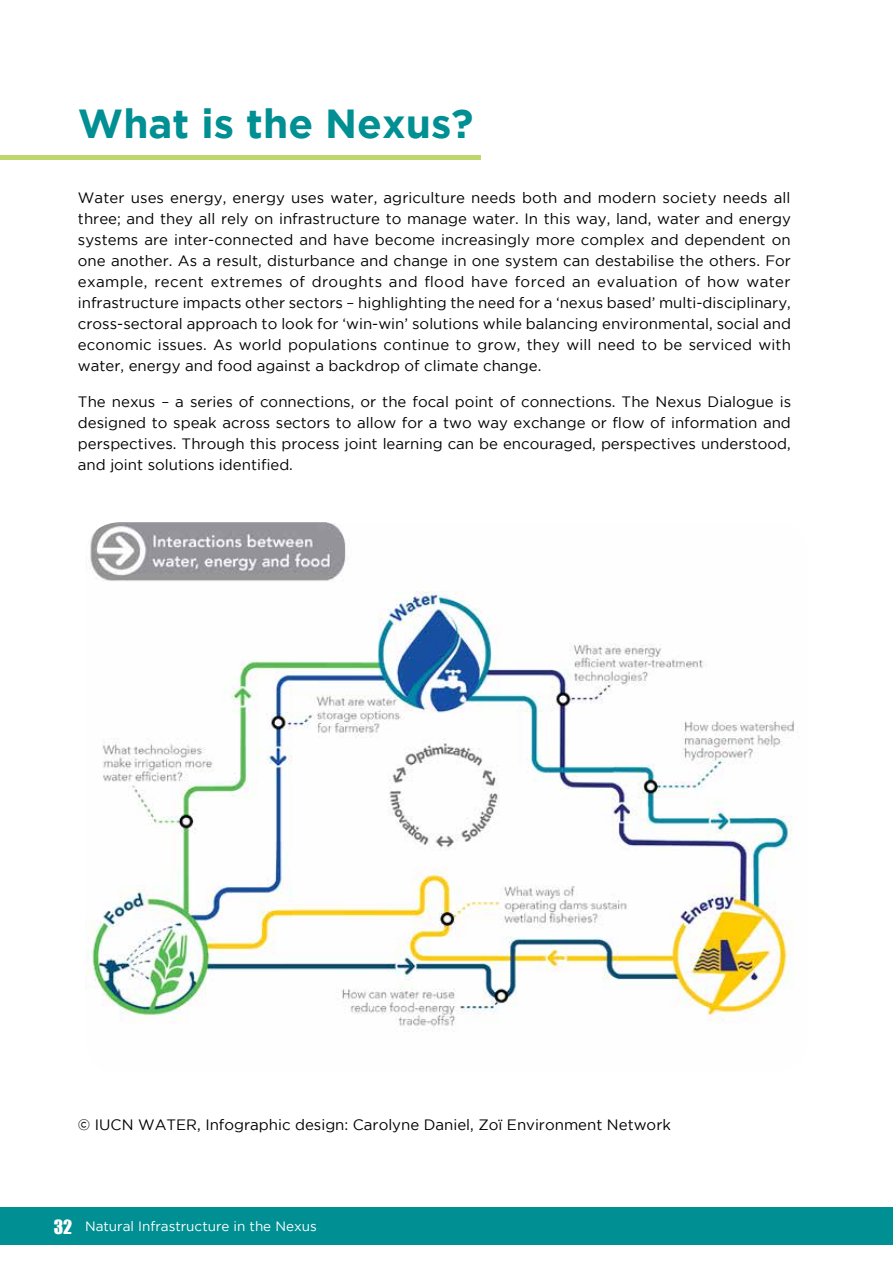
<style>
.page{position:relative;width:893px;height:1263px;background:#fff}
.page>*{position:absolute;margin:0;border:0;box-sizing:border-box;transform-origin:0 0}
.t1{font:700 40.5px "Gotham";color:#008f92}
.t2{font:15px/21px "Gotham";color:#000;text-align:justify}
.t3{font:13.5px "Gotham";color:#fff}
.s1{font-family:"Impact";font-size:18px}
</style>
<div class="page">
<div style="left:0;top:1208px;width:893px;height:37px;background:#008f92"></div>
<img style="left:85px;top:522px;width:710px;height:510px">
<div style="left:0;top:155px;width:480px;height:5px;background:#bed66a"></div>
<h1 class="t1" style="left:78px;top:100px;width:397px">What is the Nexus?</h1>
<p class="t2" style="left:78px;top:187px;width:714px">Water uses energy, energy uses water, agriculture needs both and modern society needs all three; and they all rely on infrastructure to manage water. In this way, land, water and energy systems are inter-connected and have become increasingly more complex and dependent on one another. As a result, disturbance and change in one system can destabilise the others. For example, recent extremes of droughts and flood have forced an evaluation of how water infrastructure impacts other sectors – highlighting the need for a ‘nexus based’ multi-disciplinary, cross-sectoral approach to look for ‘win-win’ solutions while balancing environmental, social and economic issues. As world populations continue to grow, they will need to be serviced with water, energy and food against a backdrop of climate change.</p>
<p class="t2" style="left:78px;top:391px;width:715px">The nexus – a series of connections, or the focal point of connections. The Nexus Dialogue is designed to speak across sectors to allow for a two way exchange or flow of information and perspectives. Through this process joint learning can be encouraged, perspectives understood, and joint solutions identified.</p>
<p class="t2" style="left:78px;top:1114px;width:594px">© IUCN WATER, Infographic design: Carolyne Daniel, Zoï Environment Network</p>
<p class="t3" style="left:54px;top:1219px;width:265px"><span class="s1">32</span> Natural Infrastructure in the Nexus</p>
</div>
